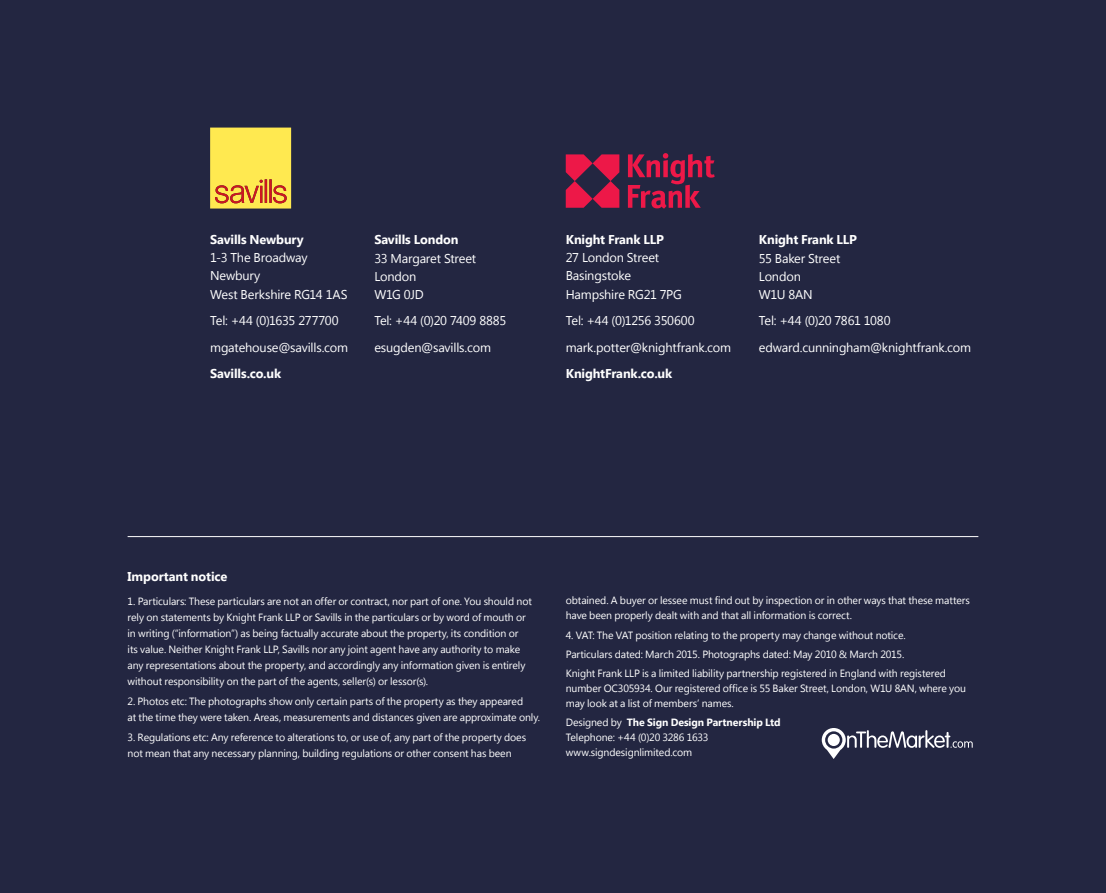
<style>
.page{position:relative;width:1106px;height:893px;background:#232641}
.page>*{position:absolute;margin:0;border:0;box-sizing:border-box;transform-origin:0 0}
.t1{font:12.75px/18px "Segoe UI";letter-spacing:-.015em;color:#fff}
.t2{font:700 12.75px "Segoe UI";letter-spacing:-.01em;color:#fff}
.t3{font:10.5px/15.9px "Segoe UI";letter-spacing:-.01em;color:#fff}
.s1{font-weight:700}
</style>
<div class="page">
<hr style="left:128px;top:536px;width:850px;height:1px;background:#fff">
<svg style="left:821px;top:728px;width:151px;height:31px"></svg>
<div style="left:827px;top:734px;width:12px;height:12px;background:#fff;border-radius:50%"></div>
<svg style="left:210px;top:128px;width:81px;height:81px;background:#f6d34b"></svg>
<svg style="left:628px;top:153px;width:86px;height:56px"></svg>
<svg style="left:566px;top:154px;width:53px;height:54px"></svg>
<p class="t2" style="left:210px;top:231px;width:95px">Savills Newbury</p>
<p class="t1" style="left:210px;top:248px;width:139px">1-3 The Broadway<br>Newbury<br>West Berkshire RG14 1AS</p>
<p class="t1" style="left:210px;top:307px;width:139px;line-height:26.5px">Tel: +44 (0)1635 277700 mgatehouse@savills.com</p>
<p class="t2" style="left:210px;top:364px;width:73px">Savills.co.uk</p>
<p class="t2" style="left:374px;top:231px;width:86px">Savills London</p>
<p class="t1" style="left:374px;top:248px;width:103px">33 Margaret Street<br>London<br>W1G 0JD</p>
<p class="t1" style="left:374px;top:307px;width:133px;line-height:26.5px">Tel: +44 (0)20 7409 8885 esugden@savills.com</p>
<p class="t2" style="left:566px;top:231px;width:100px">Knight Frank LLP</p>
<p class="t1" style="left:566px;top:248px;width:118px">27 London Street<br>Basingstoke<br>Hampshire RG21 7PG</p>
<p class="t1" style="left:566px;top:307px;width:167px;line-height:26.5px">Tel: +44 (0)1256 350600 mark.potter@knightfrank.com</p>
<p class="t2" style="left:566px;top:364px;width:108px">KnightFrank.co.uk</p>
<p class="t2" style="left:759px;top:231px;width:100px">Knight Frank LLP</p>
<p class="t1" style="left:759px;top:248px;width:83px">55 Baker Street<br>London<br>W1U 8AN</p>
<p class="t1" style="left:759px;top:307px;width:214px;line-height:26.5px">Tel: +44 (0)20 7861 1080 edward.cunningham@knightfrank.com</p>
<p class="t2" style="left:128px;top:567px;width:101px">Important notice</p>
<p class="t3" style="left:128px;top:593px;width:406px">1. Particulars: These particulars are not an offer or contract, nor part of one. You should not rely on statements by Knight Frank LLP or Savills in the particulars or by word of mouth or in writing (“information”) as being factually accurate about the property, its condition or<br>its value. Neither Knight Frank LLP, Savills nor any joint agent have any authority to make any representations about the property, and accordingly any information given is entirely without responsibility on the part of the agents, seller(s) or lessor(s).</p>
<p class="t3" style="left:128px;top:693px;width:414px">2. Photos etc: The photographs show only certain parts of the property as they appeared<br>at the time they were taken. Areas, measurements and distances given are approximate only.</p>
<p class="t3" style="left:128px;top:729px;width:400px">3. Regulations etc: Any reference to alterations to, or use of, any part of the property does not mean that any necessary planning, building regulations or other consent has been</p>
<p class="t3" style="left:566px;top:593px;width:406px;line-height:15px">obtained. A buyer or lessee must find out by inspection or in other ways that these matters have been properly dealt with and that all information is correct.</p>
<p class="t3" style="left:566px;top:625px;width:382px;line-height:19.2px">4. VAT: The VAT position relating to the property may change without notice.<br>Particulars dated: March 2015. Photographs dated: May 2010 &amp; March 2015.<br>Knight Frank LLP is a limited liability partnership registered in England with registered</p>
<p class="t3" style="left:566px;top:680px;width:402px;line-height:15px">number OC305934. Our registered office is 55 Baker Street, London, W1U 8AN, where you may look at a list of members’ names.</p>
<p class="t3" style="left:566px;top:715px;width:216px;line-height:15px">Designed by <span class="s1">The Sign Design Partnership Ltd<br></span>Telephone: +44 (0)20 3286 1633 www.signdesignlimited.com</p>
</div>
